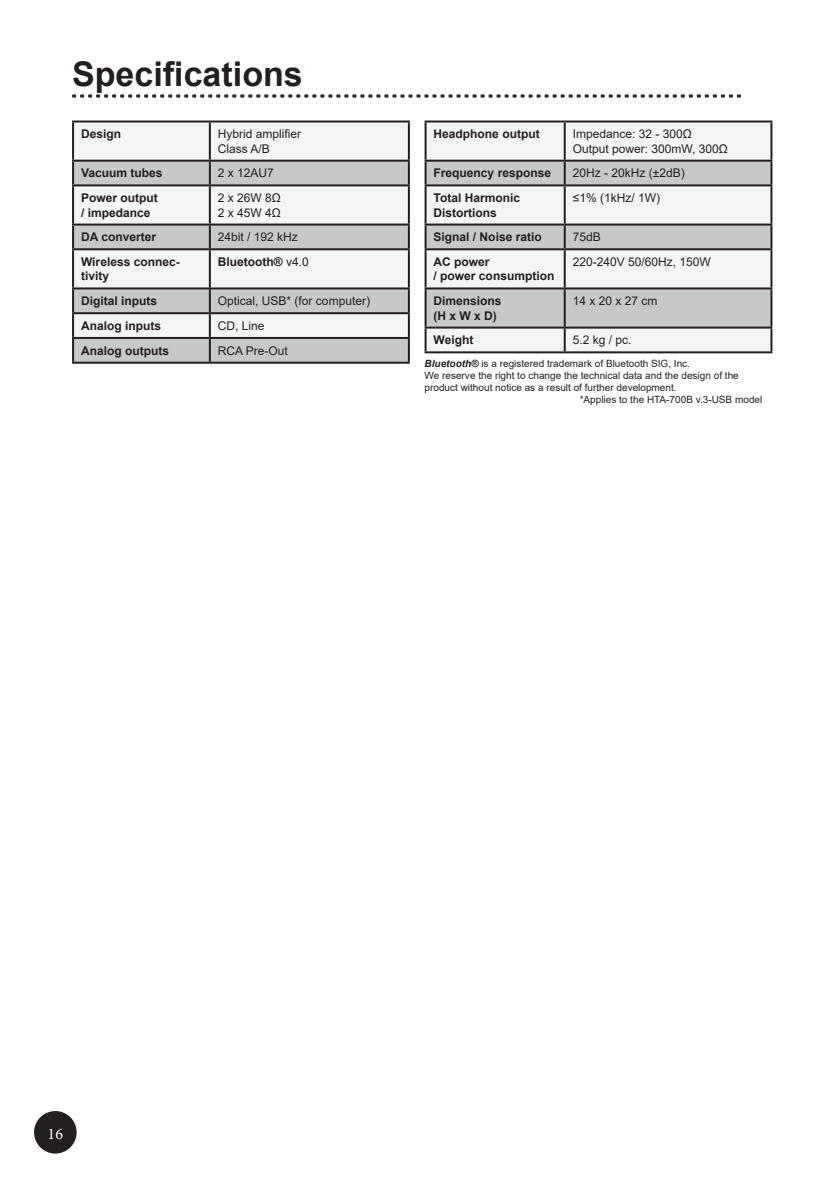
<style>
.page{position:relative;width:840px;height:1191px;background:#fff}
.page>*{position:absolute;margin:0;border:0;box-sizing:border-box;transform-origin:0 0}
.t1{font:700 34px "Arial";color:#231f20}
.t2{font:16px "Minion Pro";color:#fff}
.t3{font:700 12px/14.4px "Arial";color:#231f20}
.t4{font:12px/14.4px "Arial";color:#231f20}
.t5{font:10px "Arial";color:#231f20}
.s1{font-weight:400}
.s2{font-weight:700;font-style:italic}
</style>
<div class="page">
<div style="left:35px;top:1112px;width:41px;height:40px;background:#231f20;border-radius:50%"></div>
<div style="left:34px;top:1111px;width:43px;height:42px;border:2px solid #231f20;border-radius:50%"></div>
<svg style="left:72px;top:94px;width:668px;height:4px"></svg>
<div style="left:74px;top:122px;width:333px;height:38px;background:#f4f5f5"></div>
<svg style="left:74px;top:162px;width:333px;height:200px;fill:#c8c8ca"></svg>
<hr style="left:72px;top:120px;width:138px;height:2px;background:#231f20">
<hr style="left:72px;top:122px;width:2px;height:38px;background:#231f20">
<hr style="left:210px;top:120px;width:199px;height:2px;background:#231f20">
<hr style="left:209px;top:122px;width:2px;height:38px;background:#231f20">
<hr style="left:407px;top:122px;width:2px;height:38px;background:#231f20">
<hr style="left:72px;top:160px;width:138px;height:2px;background:#231f20">
<hr style="left:72px;top:162px;width:2px;height:22px;background:#231f20">
<hr style="left:210px;top:160px;width:199px;height:2px;background:#231f20">
<hr style="left:209px;top:162px;width:2px;height:22px;background:#231f20">
<hr style="left:407px;top:162px;width:2px;height:22px;background:#231f20">
<hr style="left:72px;top:184px;width:138px;height:2px;background:#231f20">
<hr style="left:72px;top:186px;width:2px;height:37px;background:#231f20">
<hr style="left:210px;top:184px;width:199px;height:2px;background:#231f20">
<hr style="left:209px;top:186px;width:2px;height:37px;background:#231f20">
<hr style="left:407px;top:186px;width:2px;height:37px;background:#231f20">
<hr style="left:72px;top:223px;width:138px;height:2px;background:#231f20">
<hr style="left:72px;top:225px;width:2px;height:23px;background:#231f20">
<hr style="left:210px;top:223px;width:199px;height:2px;background:#231f20">
<hr style="left:209px;top:225px;width:2px;height:23px;background:#231f20">
<hr style="left:407px;top:225px;width:2px;height:23px;background:#231f20">
<hr style="left:72px;top:248px;width:138px;height:2px;background:#231f20">
<hr style="left:72px;top:250px;width:2px;height:37px;background:#231f20">
<hr style="left:210px;top:248px;width:199px;height:2px;background:#231f20">
<hr style="left:209px;top:250px;width:2px;height:37px;background:#231f20">
<hr style="left:407px;top:250px;width:2px;height:37px;background:#231f20">
<hr style="left:72px;top:287px;width:138px;height:2px;background:#231f20">
<hr style="left:72px;top:289px;width:2px;height:23px;background:#231f20">
<hr style="left:210px;top:287px;width:199px;height:2px;background:#231f20">
<hr style="left:209px;top:289px;width:2px;height:23px;background:#231f20">
<hr style="left:407px;top:289px;width:2px;height:23px;background:#231f20">
<hr style="left:72px;top:312px;width:138px;height:2px;background:#231f20">
<hr style="left:72px;top:314px;width:2px;height:23px;background:#231f20">
<hr style="left:210px;top:312px;width:199px;height:2px;background:#231f20">
<hr style="left:209px;top:314px;width:2px;height:23px;background:#231f20">
<hr style="left:407px;top:314px;width:2px;height:23px;background:#231f20">
<hr style="left:72px;top:337px;width:138px;height:2px;background:#231f20">
<hr style="left:72px;top:339px;width:2px;height:23px;background:#231f20">
<hr style="left:210px;top:337px;width:199px;height:2px;background:#231f20">
<hr style="left:209px;top:339px;width:2px;height:23px;background:#231f20">
<hr style="left:407px;top:339px;width:2px;height:23px;background:#231f20">
<hr style="left:72px;top:362px;width:138px;height:2px;background:#231f20">
<hr style="left:210px;top:362px;width:199px;height:2px;background:#231f20">
<div style="left:426px;top:122px;width:344px;height:229px;background:#f4f5f5"></div>
<svg style="left:426px;top:162px;width:344px;height:164px;fill:#c7c8ca"></svg>
<hr style="left:424px;top:120px;width:140px;height:2px;background:#231f20">
<hr style="left:424px;top:122px;width:2px;height:38px;background:#231f20">
<hr style="left:564px;top:120px;width:208px;height:2px;background:#231f20">
<hr style="left:563px;top:122px;width:2px;height:38px;background:#231f20">
<hr style="left:770px;top:122px;width:2px;height:38px;background:#231f20">
<hr style="left:424px;top:160px;width:140px;height:2px;background:#231f20">
<hr style="left:424px;top:162px;width:2px;height:22px;background:#231f20">
<hr style="left:564px;top:160px;width:208px;height:2px;background:#231f20">
<hr style="left:563px;top:162px;width:2px;height:22px;background:#231f20">
<hr style="left:770px;top:162px;width:2px;height:22px;background:#231f20">
<hr style="left:424px;top:184px;width:140px;height:2px;background:#231f20">
<hr style="left:424px;top:186px;width:2px;height:37px;background:#231f20">
<hr style="left:564px;top:184px;width:208px;height:2px;background:#231f20">
<hr style="left:563px;top:186px;width:2px;height:37px;background:#231f20">
<hr style="left:770px;top:186px;width:2px;height:37px;background:#231f20">
<hr style="left:424px;top:223px;width:140px;height:2px;background:#231f20">
<hr style="left:424px;top:225px;width:2px;height:23px;background:#231f20">
<hr style="left:564px;top:223px;width:208px;height:2px;background:#231f20">
<hr style="left:563px;top:225px;width:2px;height:23px;background:#231f20">
<hr style="left:770px;top:225px;width:2px;height:23px;background:#231f20">
<hr style="left:424px;top:248px;width:140px;height:2px;background:#231f20">
<hr style="left:424px;top:250px;width:2px;height:37px;background:#231f20">
<hr style="left:564px;top:248px;width:208px;height:2px;background:#231f20">
<hr style="left:563px;top:250px;width:2px;height:37px;background:#231f20">
<hr style="left:770px;top:250px;width:2px;height:37px;background:#231f20">
<hr style="left:424px;top:287px;width:140px;height:2px;background:#231f20">
<hr style="left:424px;top:289px;width:2px;height:37px;background:#231f20">
<hr style="left:564px;top:287px;width:208px;height:2px;background:#231f20">
<hr style="left:563px;top:289px;width:2px;height:37px;background:#231f20">
<hr style="left:770px;top:289px;width:2px;height:37px;background:#231f20">
<hr style="left:424px;top:326px;width:140px;height:2px;background:#231f20">
<hr style="left:424px;top:328px;width:2px;height:23px;background:#231f20">
<hr style="left:564px;top:326px;width:208px;height:2px;background:#231f20">
<hr style="left:563px;top:328px;width:2px;height:23px;background:#231f20">
<hr style="left:770px;top:328px;width:2px;height:23px;background:#231f20">
<hr style="left:424px;top:351px;width:140px;height:2px;background:#231f20">
<hr style="left:564px;top:351px;width:208px;height:2px;background:#231f20">
<h1 class="t1" style="left:72px;top:50px;width:232px">Specifications</h1>
<p class="t3" style="left:81px;top:127px;width:42px">Design</p>
<p class="t4" style="left:218px;top:127px;width:85px">Hybrid amplifier<br>Class A/B</p>
<p class="t3" style="left:81px;top:166px;width:83px">Vacuum tubes</p>
<p class="t4" style="left:218px;top:166px;width:58px">2 x 12AU7</p>
<p class="t3" style="left:81px;top:191px;width:78px">Power output / impedance</p>
<p class="t4" style="left:218px;top:191px;width:65px">2 x 26W 8Ω<br>2 x 45W 4Ω</p>
<p class="t3" style="left:81px;top:230px;width:76px">DA converter</p>
<p class="t4" style="left:218px;top:230px;width:82px">24bit / 192 kHz</p>
<p class="t3" style="left:81px;top:255px;width:100px">Wireless connec&shy;tivity</p>
<p class="t3" style="left:218px;top:255px;width:92px">Bluetooth® <span class="s1">v4.0</span></p>
<p class="t3" style="left:81px;top:294px;width:78px">Digital inputs</p>
<p class="t4" style="left:218px;top:294px;width:154px">Optical, USB* (for computer)</p>
<p class="t3" style="left:81px;top:319px;width:82px">Analog inputs</p>
<p class="t4" style="left:218px;top:318px;width:48px">CD, Line</p>
<p class="t3" style="left:81px;top:343px;width:89px">Analog outputs</p>
<p class="t4" style="left:218px;top:343px;width:72px">RCA Pre-Out</p>
<p class="t3" style="left:433px;top:127px;width:107px">Headphone output</p>
<p class="t4" style="left:572px;top:127px;width:157px">Impedance: 32 - 300Ω<br>Output power: 300mW, 300Ω</p>
<p class="t3" style="left:433px;top:166px;width:119px">Frequency response</p>
<p class="t4" style="left:572px;top:166px;width:113px">20Hz - 20kHz (±2dB)</p>
<p class="t3" style="left:433px;top:191px;width:88px">Total Harmonic<br>Distortions</p>
<p class="t4" style="left:572px;top:191px;width:89px">≤1% (1kHz/ 1W)</p>
<p class="t3" style="left:433px;top:230px;width:110px">Signal / Noise ratio</p>
<p class="t4" style="left:572px;top:230px;width:30px">75dB</p>
<p class="t3" style="left:433px;top:255px;width:122px">AC power<br>/ power consumption</p>
<p class="t4" style="left:572px;top:254px;width:140px">220-240V 50/60Hz, 150W</p>
<p class="t3" style="left:433px;top:294px;width:70px">Dimensions (H x W x D)</p>
<p class="t4" style="left:572px;top:294px;width:86px">14 x 20 x 27 cm</p>
<p class="t3" style="left:433px;top:333px;width:41px">Weight</p>
<p class="t4" style="left:572px;top:333px;width:60px">5.2 kg / pc.</p>
<p class="t5" style="left:424px;top:356px;width:267px"><span class="s2">Bluetooth®</span> is a registered trademark of Bluetooth SIG, Inc.</p>
<p class="t5" style="left:424px;top:368px;width:315px">We reserve the right to change the technical data and the design of the</p>
<p class="t5" style="left:424px;top:380px;width:253px">product without notice as a result of further development.</p>
<p class="t5" style="left:579px;top:392px;width:184px">*Applies to the HTA-700B v.3-USB model</p>
<h2 class="t2" style="left:48px;top:1123px;width:17px">16</h2>
</div>
